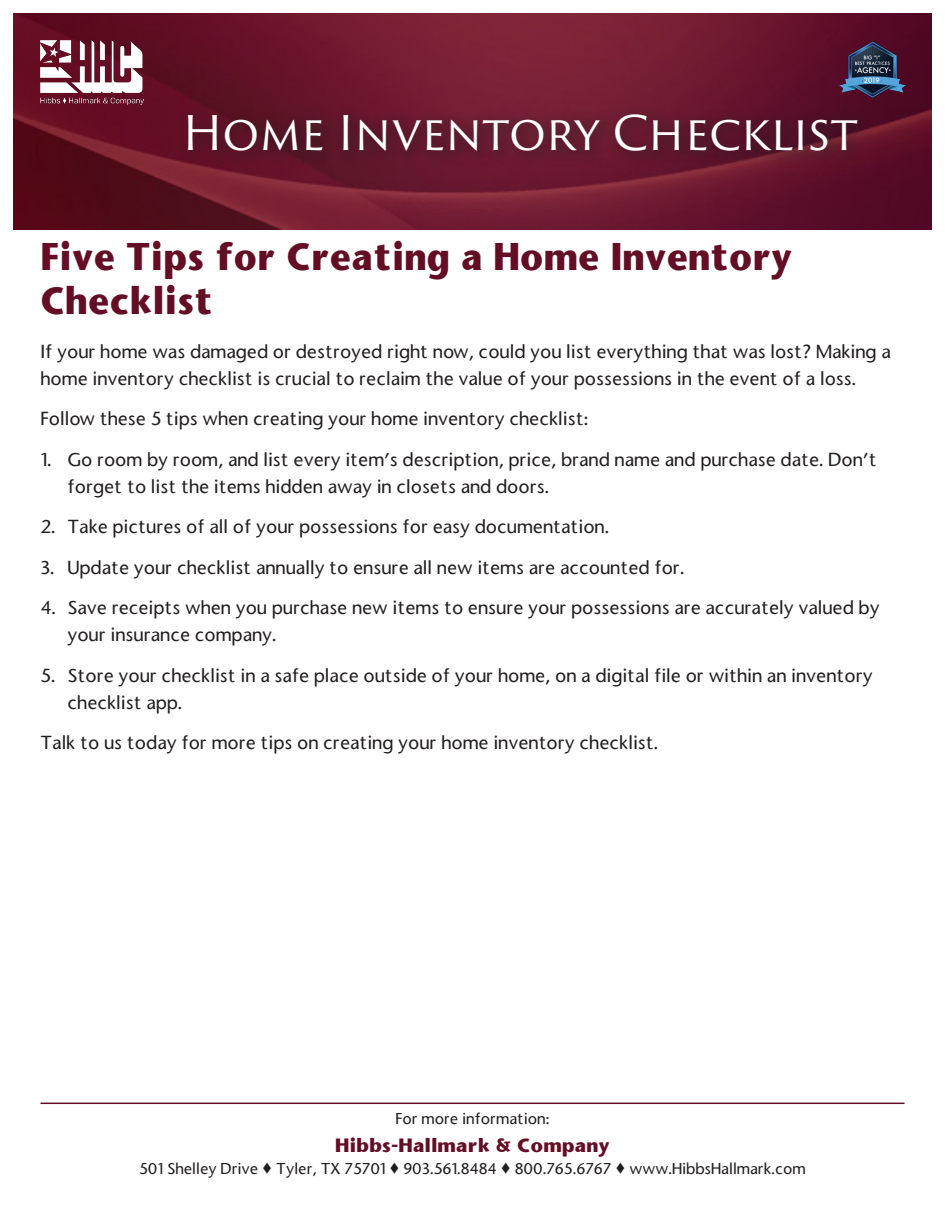
<style>
.page{position:relative;width:945px;height:1215px;background:#fff}
.page>*{position:absolute;margin:0;border:0;box-sizing:border-box;transform-origin:0 0}
.Benefits{font:46.5px "Trajan Sans Pro";letter-spacing:-.005em;color:#fff}
.t1{font:700 36px/43.2px "Stone Sans";color:#630e25;scale:.93 1}
.Body_Paragraph{font:500 18px/27px "Stone Sans";color:#231f20}
.Benefits-2{font:700 18px "Stone Sans";color:#630e25}
.Body_Paragraph-2{font:500 15px "Stone Sans";color:#231f20}
</style>
<div class="page">
<img style="left:14px;top:14px;width:918px;height:216px">
<hr style="left:40px;top:1103px;width:864px;height:1px;background:#630e25">
<div style="left:178px;top:104px;width:698px;height:65px;background:#231f20;opacity:.35"></div>
<img style="left:40px;top:40px;width:104px;height:65px">
<img style="left:839px;top:42px;width:66px;height:55px">
<p class="Benefits" style="left:182px;top:100px;width:677px">Home Inventory Checklist</p>
<p class="t1" style="left:40px;top:235px;width:810px">Five Tips for Creating a Home Inventory<br>Checklist</p>
<p class="Body_Paragraph" style="left:40px;top:338px;width:852px">If your home was damaged or destroyed right now, could you list everything that was lost? Making a home inventory checklist is crucial to reclaim the value of your possessions in the event of a loss.</p>
<p class="Body_Paragraph" style="left:40px;top:405px;width:549px">Follow these 5 tips when creating your home inventory checklist:</p>
<p class="Body_Paragraph" style="left:68px;top:446px;width:811px;text-indent:-27px">1. Go room by room, and list every item’s description, price, brand name and purchase date. Don’t forget to list the items hidden away in closets and doors.</p>
<p class="Body_Paragraph" style="left:40px;top:513px;width:570px">2. Take pictures of all of your possessions for easy documentation.</p>
<p class="Body_Paragraph" style="left:40px;top:554px;width:645px">3. Update your checklist annually to ensure all new items are accounted for.</p>
<p class="Body_Paragraph" style="left:68px;top:594px;width:814px;text-indent:-27px">4. Save receipts when you purchase new items to ensure your possessions are accurately valued by your insurance company.</p>
<p class="Body_Paragraph" style="left:68px;top:662px;width:807px;text-indent:-27px">5. Store your checklist in a safe place outside of your home, on a digital file or within an inventory checklist app.</p>
<p class="Body_Paragraph" style="left:40px;top:729px;width:619px">Talk to us today for more tips on creating your home inventory checklist.</p>
<p class="Body_Paragraph-2" style="left:395px;top:1109px;width:156px">For more information:</p>
<p class="Benefits-2" style="left:335px;top:1133px;width:276px">Hibbs-Hallmark &amp; Company</p>
<p class="Body_Paragraph-2" style="left:139px;top:1159px;width:668px">501 Shelley Drive ▼ Tyler, TX 75701 ▼ 903.561.8484 ▼ 800.765.6767 ▼ www.HibbsHallmark.com</p>
</div>
